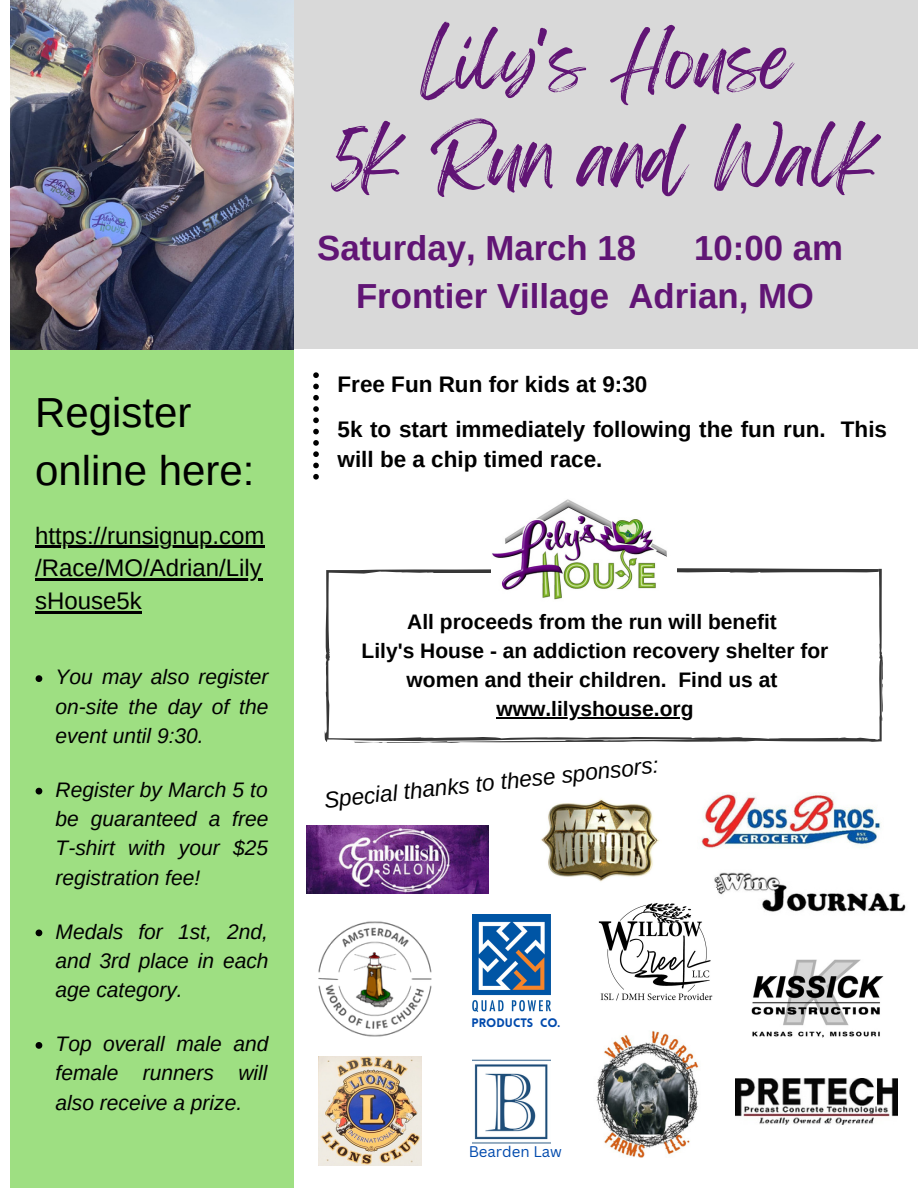
<style>
.page{position:relative;width:918px;height:1188px;background:#fff}
.page>*{position:absolute;margin:0;border:0;box-sizing:border-box;transform-origin:0 0}
.t1{font:68.7px "Feeling Passionate";color:#611575}
.t2{font:65.1px "Feeling Passionate";color:#611575}
.t3{font:42px/58.5px "Arimo";color:#000}
.t4{font:700 34.8px/48px "Arimo";color:#611575}
.t5{font:24px/32.7px "Arimo";color:#000;text-align:justify}
.t6{font:700 22.5px/44.7px "Arimo";color:#000}
.t7{font:italic 22.5px "Arimo";color:#000}
.t8{font:italic 21px/29.2px "Arimo";color:#000;text-align:justify}
.t9{font:700 21px/29.2px "Arimo";color:#000;text-align:center}
.t10{font:15px "Canva Sans";color:#004aad}
.t11{font:900 12px "Lovelo";color:#004aad}
</style>
<div class="page">
<div style="left:294px;top:0;width:624px;height:349px;background:#d9d9d9"></div>
<div style="left:10px;top:350px;width:284px;height:838px;background:#9edf82"></div>
<svg style="left:325px;top:568px;width:558px;height:175px"></svg>
<img style="left:492px;top:499px;width:184px;height:103px">
<svg style="left:313px;top:372px;width:6px;height:108px"></svg>
<img style="left:10px;top:0;width:284px;height:350px">
<img style="left:307px;top:825px;width:182px;height:69px">
<img style="left:736px;top:1079px;width:162px;height:46px">
<img style="left:541px;top:799px;width:119px;height:83px">
<img style="left:319px;top:1057px;width:102px;height:109px">
<img style="left:714px;top:872px;width:192px;height:40px">
<img style="left:472px;top:915px;width:79px;height:96px">
<img style="left:318px;top:921px;width:114px;height:116px">
<img style="left:752px;top:960px;width:132px;height:77px">
<img style="left:598px;top:889px;width:118px;height:112px">
<img style="left:701px;top:793px;width:180px;height:55px">
<img style="left:596px;top:1031px;width:103px;height:127px">
<img style="left:472px;top:1060px;width:79px;height:83px">
<hr style="left:496px;top:717px;width:198px;height:2px;background:#000">
<hr style="left:35px;top:546px;width:230px;height:2px;background:#000">
<hr style="left:35px;top:578px;width:227px;height:3px;background:#000">
<hr style="left:35px;top:611px;width:107px;height:2px;background:#000">
<svg style="left:36px;top:675px;width:6px;height:7px"></svg>
<svg style="left:36px;top:788px;width:6px;height:7px"></svg>
<svg style="left:36px;top:930px;width:6px;height:6px"></svg>
<svg style="left:36px;top:1042px;width:6px;height:7px"></svg>
<h3 class="t3" style="left:35px;top:383px;width:221px">Register online here:</h3>
<p class="t5" style="left:35px;top:519px;width:231px">https://runsignup.com /Race/MO/Adrian/Lily sHouse5k</p>
<p class="t8" style="left:56px;top:662px;width:215px">You may also register on-site the day of the event until 9:30.</p>
<p class="t8" style="left:56px;top:775px;width:214px">Register by March 5 to be guaranteed a free T-shirt with your $25 registration fee!</p>
<p class="t8" style="left:56px;top:917px;width:215px">Medals for 1st, 2nd, and 3rd place in each age category.</p>
<p class="t8" style="left:56px;top:1029px;width:214px">Top overall male and female runners will also receive a prize.</p>
<h2 class="t2" style="left:421px;top:9px;width:372px">Lily's House</h2>
<h1 class="t1" style="left:332px;top:102px;width:549px">5k Run and Walk</h1>
<h3 class="t4" style="left:317px;top:224px;width:320px">Saturday, March 18</h3>
<h3 class="t4" style="left:356px;top:224px;width:489px;text-indent:338px">10:00 am<br>Frontier Village Adrian, MO</h3>
<p class="t6" style="left:338px;top:362px;width:551px">Free Fun Run for kids at 9:30<br>5k to start immediately following the fun run. This</p>
<p class="t6" style="left:338px;top:437px;width:266px">will be a chip timed race.</p>
<p class="t9" style="left:362px;top:607px;width:468px">All proceeds from the run will benefit<br>Lily's House - an addiction recovery shelter for women and their children. Find us at www.lilyshouse.org</p>
<p class="t7" style="left:323px;top:788px;width:338px;rotate:-6deg">Special thanks to these sponsors:</p>
<p class="t11" style="left:472px;top:1018px;width:90px">PRODUCTS CO.</p>
<p class="t10" style="left:469px;top:1141px;width:95px">Bearden Law</p>
</div>
